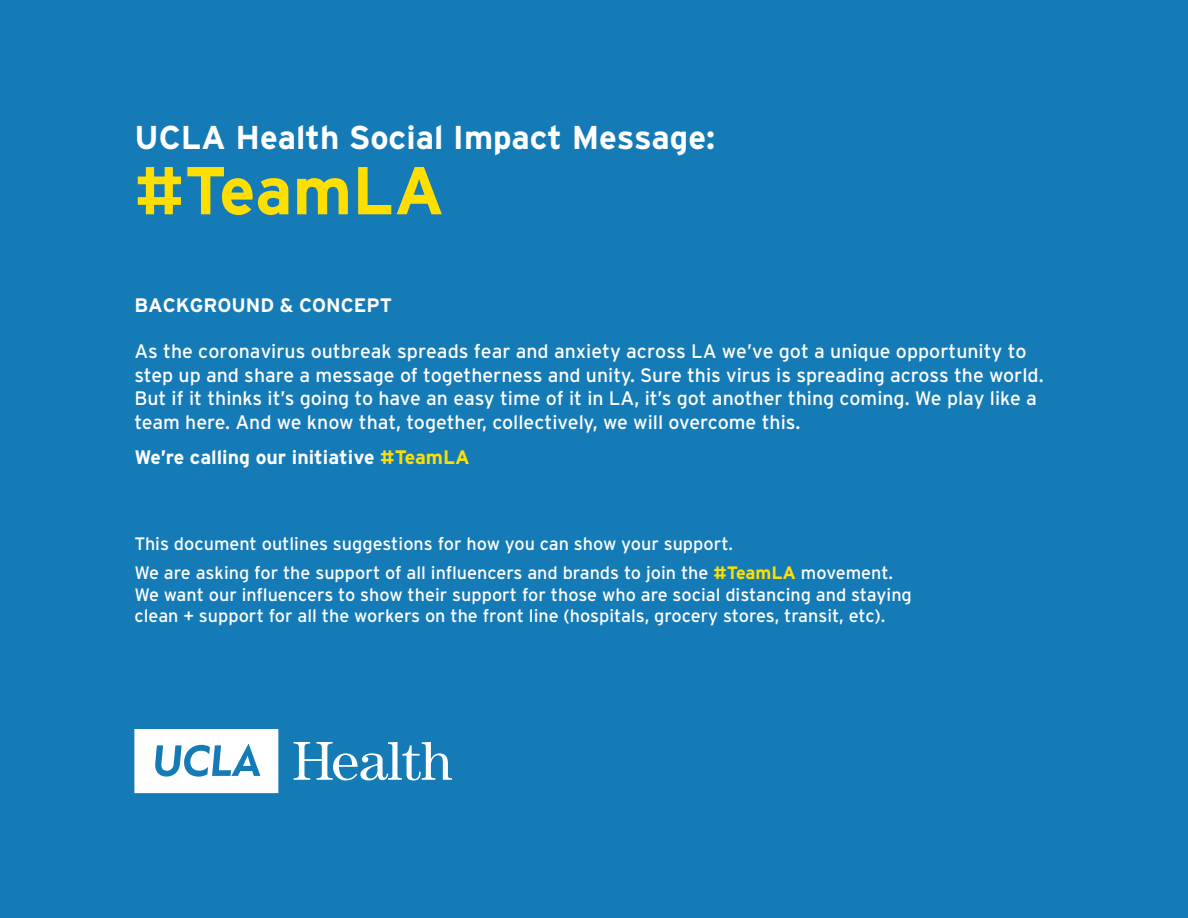
<style>
.page{position:relative;width:1188px;height:918px;background:#157bb7}
.page>*{position:absolute;margin:0;border:0;box-sizing:border-box;transform-origin:0 0}
.t1{font:700 67.5px "Interstate";color:#ffdf01}
.t2{font:700 33px "Interstate";color:#fff}
.t3{font:19.5px/23.4px "Interstate";color:#fff}
.t4{font:700 19.5px "Interstate";color:#fff}
.t5{font:18px/29.1px "Interstate";color:#fff}
.s1{color:#ffdf01}
.s2{font-weight:700;color:#ffdf01}
</style>
<div class="page">
<svg style="left:134px;top:729px;width:144px;height:64px;background:#daeaf3"></svg>
<svg style="left:294px;top:742px;width:158px;height:38px"></svg>
<p class="t2" style="left:134px;top:119px;width:582px">UCLA Health Social Impact Message:</p>
<p class="t1" style="left:134px;top:153px;width:312px">#TeamLA</p>
<p class="t4" style="left:134px;top:294px;width:259px">BACKGROUND &amp; CONCEPT</p>
<p class="t3" style="left:134px;top:340px;width:911px">As the coronavirus outbreak spreads fear and anxiety across LA we’ve got a unique opportunity to step up and share a message of togetherness and unity. Sure this virus is spreading across the world.<br>But if it thinks it’s going to have an easy time of it in LA, it’s got another thing coming. We play like a team here. And we know that, together, collectively, we will overcome this.</p>
<p class="t4" style="left:134px;top:446px;width:337px">We’re calling our initiative <span class="s1">#TeamLA</span></p>
<p class="t5" style="left:134px;top:529px;width:760px">This document outlines suggestions for how you can show your support.<br>We are asking for the support of all influencers and brands to join the <span class="s2">#TeamLA</span> movement.</p>
<p class="t5" style="left:134px;top:583px;width:779px;line-height:21.6px">We want our influencers to show their support for those who are social distancing and staying clean + support for all the workers on the front line (hospitals, grocery stores, transit, etc).</p>
</div>
